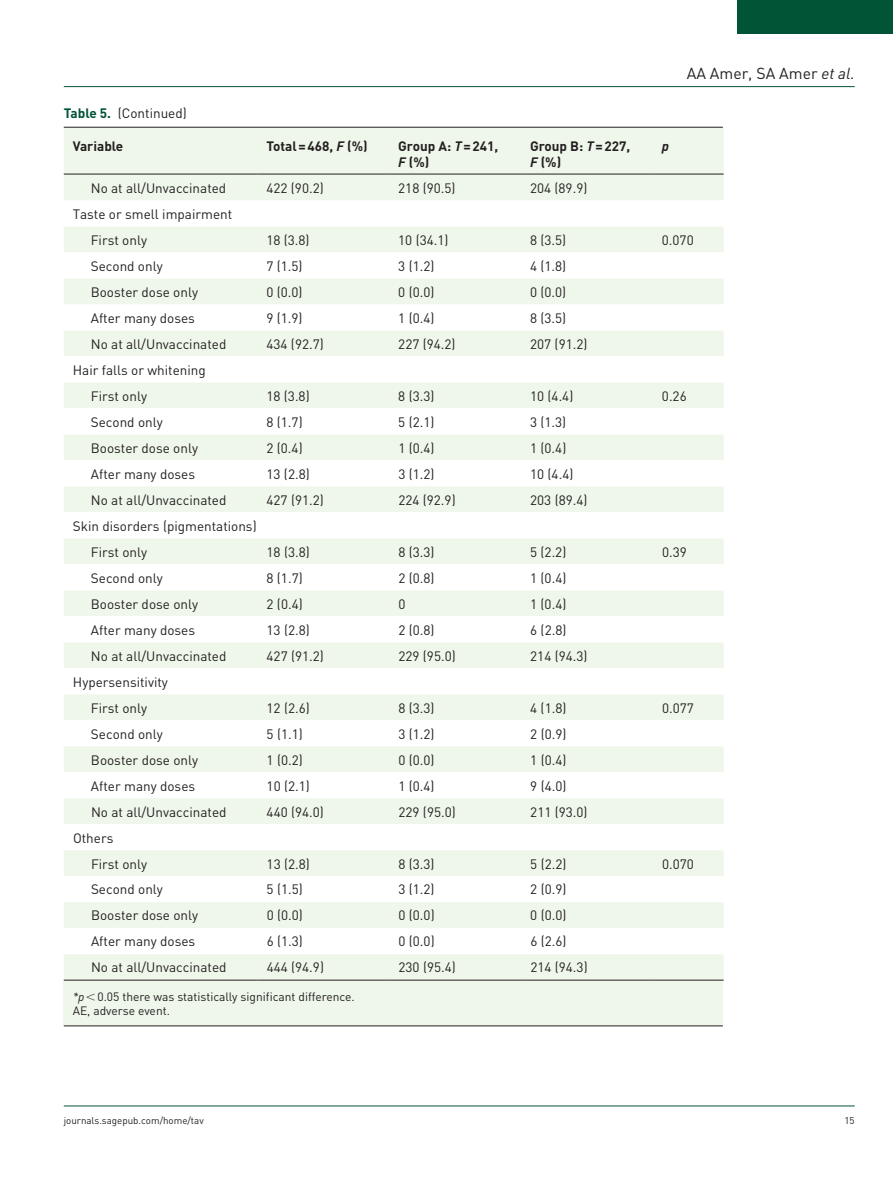
<style>
.page{position:relative;width:893px;height:1191px;background:#fff}
.page>*{position:absolute;margin:0;border:0;box-sizing:border-box;transform-origin:0 0}
.t1{font:15.75px "DIN";color:#231f20}
.t2{font:13.5px/26px "DIN";color:#231f20}
.t3{font:700 13.5px/15.8px "DIN";color:#231f20}
.t4{font:italic 700 13.5px "DIN";color:#231f20}
.t5{font:12px/14.2px "DIN";color:#231f20}
.t6{font:9.75px "DIN";color:#231f20}
.s1{font-weight:700;color:#015436}
.s2{font-style:italic}
</style>
<div class="page">
<hr style="left:64px;top:86px;width:791px;height:1px;background:#015436">
<hr style="left:64px;top:1105px;width:791px;height:1px;background:#015436">
<div style="left:738px;top:0;width:155px;height:34px;background:#015436"></div>
<div style="left:64px;top:980px;width:659px;height:46px;background:#eff7ea"></div>
<hr style="left:64px;top:1025px;width:659px;height:1px;background:#231f20">
<div style="left:64px;top:128px;width:660px;height:851px;background:#eff7ea"></div>
<svg style="left:64px;top:200px;width:660px;height:754px"></svg>
<hr style="left:64px;top:174px;width:193px;height:1px;background:#231f20">
<hr style="left:257px;top:174px;width:132px;height:1px;background:#231f20">
<hr style="left:389px;top:174px;width:132px;height:1px;background:#231f20">
<hr style="left:521px;top:174px;width:132px;height:1px;background:#231f20">
<hr style="left:653px;top:174px;width:71px;height:1px;background:#231f20">
<hr style="left:64px;top:979px;width:193px;height:1px;background:#231f20">
<hr style="left:257px;top:979px;width:132px;height:1px;background:#231f20">
<hr style="left:389px;top:979px;width:132px;height:1px;background:#231f20">
<hr style="left:521px;top:979px;width:132px;height:1px;background:#231f20">
<hr style="left:653px;top:979px;width:71px;height:1px;background:#231f20">
<hr style="left:64px;top:127px;width:659px;height:1px;background:#231f20">
<p class="t2" style="left:64px;top:100px;width:125px"><span class="s1">Table 5.</span> (Continued)</p>
<p class="t1" style="left:687px;top:63px;width:170px">AA Amer, SA Amer <span class="s2">et al.</span></p>
<p class="t3" style="left:73px;top:137px;width:52px">Variable</p>
<p class="t3" style="left:266px;top:137px;width:103px">Total=468, <span class="s2">F</span> (%)</p>
<p class="t3" style="left:398px;top:137px;width:101px">Group A: <span class="s2">T</span>=241,<br><span class="s2">F</span> (%)</p>
<p class="t3" style="left:530px;top:137px;width:102px">Group B: <span class="s2">T</span>=227,<br><span class="s2">F</span> (%)</p>
<p class="t4" style="left:662px;top:137px;width:9px">p</p>
<p class="t2" style="left:91px;top:175px;width:137px">No at all/Unvaccinated</p>
<p class="t2" style="left:266px;top:175px;width:59px">422 (90.2)</p>
<p class="t2" style="left:398px;top:175px;width:59px">218 (90.5)</p>
<p class="t2" style="left:530px;top:175px;width:59px">204 (89.9)</p>
<p class="t2" style="left:91px;top:201px;width:143px;text-indent:-18px">Taste or smell impairment<br>First only</p>
<p class="t2" style="left:266px;top:227px;width:45px">18 (3.8)</p>
<p class="t2" style="left:398px;top:227px;width:52px">10 (34.1)</p>
<p class="t2" style="left:530px;top:227px;width:38px">8 (3.5)</p>
<p class="t2" style="left:662px;top:227px;width:33px">0.070</p>
<p class="t2" style="left:91px;top:253px;width:73px">Second only</p>
<p class="t2" style="left:266px;top:253px;width:38px">7 (1.5)</p>
<p class="t2" style="left:398px;top:253px;width:38px">3 (1.2)</p>
<p class="t2" style="left:530px;top:253px;width:38px">4 (1.8)</p>
<p class="t2" style="left:91px;top:279px;width:109px">Booster dose only</p>
<p class="t2" style="left:266px;top:279px;width:38px">0 (0.0)</p>
<p class="t2" style="left:398px;top:279px;width:38px">0 (0.0)</p>
<p class="t2" style="left:530px;top:279px;width:38px">0 (0.0)</p>
<p class="t2" style="left:91px;top:305px;width:106px">After many doses</p>
<p class="t2" style="left:266px;top:305px;width:38px">9 (1.9)</p>
<p class="t2" style="left:398px;top:305px;width:38px">1 (0.4)</p>
<p class="t2" style="left:530px;top:305px;width:38px">8 (3.5)</p>
<p class="t2" style="left:91px;top:331px;width:137px">No at all/Unvaccinated</p>
<p class="t2" style="left:266px;top:331px;width:59px">434 (92.7)</p>
<p class="t2" style="left:398px;top:331px;width:59px">227 (94.2)</p>
<p class="t2" style="left:530px;top:331px;width:59px">207 (91.2)</p>
<p class="t2" style="left:91px;top:357px;width:116px;text-indent:-18px">Hair falls or whitening<br>First only</p>
<p class="t2" style="left:266px;top:383px;width:45px">18 (3.8)</p>
<p class="t2" style="left:398px;top:383px;width:38px">8 (3.3)</p>
<p class="t2" style="left:530px;top:383px;width:45px">10 (4.4)</p>
<p class="t2" style="left:662px;top:383px;width:26px">0.26</p>
<p class="t2" style="left:91px;top:409px;width:73px">Second only</p>
<p class="t2" style="left:266px;top:409px;width:38px">8 (1.7)</p>
<p class="t2" style="left:398px;top:409px;width:38px">5 (2.1)</p>
<p class="t2" style="left:530px;top:409px;width:38px">3 (1.3)</p>
<p class="t2" style="left:91px;top:434px;width:109px">Booster dose only</p>
<p class="t2" style="left:266px;top:434px;width:38px">2 (0.4)</p>
<p class="t2" style="left:398px;top:434px;width:38px">1 (0.4)</p>
<p class="t2" style="left:530px;top:434px;width:38px">1 (0.4)</p>
<p class="t2" style="left:91px;top:460px;width:106px">After many doses</p>
<p class="t2" style="left:267px;top:460px;width:45px">13 (2.8)</p>
<p class="t2" style="left:398px;top:460px;width:38px">3 (1.2)</p>
<p class="t2" style="left:530px;top:460px;width:45px">10 (4.4)</p>
<p class="t2" style="left:91px;top:486px;width:137px">No at all/Unvaccinated</p>
<p class="t2" style="left:267px;top:486px;width:59px">427 (91.2)</p>
<p class="t2" style="left:398px;top:486px;width:59px">224 (92.9)</p>
<p class="t2" style="left:530px;top:486px;width:59px">203 (89.4)</p>
<p class="t2" style="left:91px;top:512px;width:167px;text-indent:-18px">Skin disorders (pigmentations)<br>First only</p>
<p class="t2" style="left:267px;top:538px;width:45px">18 (3.8)</p>
<p class="t2" style="left:398px;top:538px;width:38px">8 (3.3)</p>
<p class="t2" style="left:530px;top:538px;width:38px">5 (2.2)</p>
<p class="t2" style="left:662px;top:538px;width:26px">0.39</p>
<p class="t2" style="left:91px;top:564px;width:73px">Second only</p>
<p class="t2" style="left:267px;top:564px;width:38px">8 (1.7)</p>
<p class="t2" style="left:398px;top:564px;width:38px">2 (0.8)</p>
<p class="t2" style="left:530px;top:564px;width:38px">1 (0.4)</p>
<p class="t2" style="left:91px;top:590px;width:109px">Booster dose only</p>
<p class="t2" style="left:267px;top:590px;width:38px">2 (0.4)</p>
<p class="t2" style="left:398px;top:590px;width:9px">0</p>
<p class="t2" style="left:530px;top:590px;width:38px">1 (0.4)</p>
<p class="t2" style="left:91px;top:616px;width:106px">After many doses</p>
<p class="t2" style="left:267px;top:616px;width:45px">13 (2.8)</p>
<p class="t2" style="left:398px;top:616px;width:38px">2 (0.8)</p>
<p class="t2" style="left:530px;top:616px;width:38px">6 (2.8)</p>
<p class="t2" style="left:91px;top:642px;width:137px">No at all/Unvaccinated</p>
<p class="t2" style="left:267px;top:642px;width:59px">427 (91.2)</p>
<p class="t2" style="left:398px;top:642px;width:59px">229 (95.0)</p>
<p class="t2" style="left:530px;top:642px;width:59px">214 (94.3)</p>
<p class="t2" style="left:73px;top:668px;width:97px;text-align:center">Hypersensitivity<br>First only</p>
<p class="t2" style="left:267px;top:694px;width:45px">12 (2.6)</p>
<p class="t2" style="left:398px;top:694px;width:38px">8 (3.3)</p>
<p class="t2" style="left:530px;top:694px;width:38px">4 (1.8)</p>
<p class="t2" style="left:662px;top:694px;width:33px">0.077</p>
<p class="t2" style="left:91px;top:720px;width:73px">Second only</p>
<p class="t2" style="left:267px;top:720px;width:38px">5 (1.1)</p>
<p class="t2" style="left:398px;top:720px;width:38px">3 (1.2)</p>
<p class="t2" style="left:530px;top:720px;width:38px">2 (0.9)</p>
<p class="t2" style="left:91px;top:746px;width:109px">Booster dose only</p>
<p class="t2" style="left:267px;top:746px;width:38px">1 (0.2)</p>
<p class="t2" style="left:398px;top:746px;width:38px">0 (0.0)</p>
<p class="t2" style="left:530px;top:746px;width:38px">1 (0.4)</p>
<p class="t2" style="left:91px;top:772px;width:106px">After many doses</p>
<p class="t2" style="left:267px;top:772px;width:45px">10 (2.1)</p>
<p class="t2" style="left:398px;top:772px;width:38px">1 (0.4)</p>
<p class="t2" style="left:530px;top:772px;width:38px">9 (4.0)</p>
<p class="t2" style="left:91px;top:798px;width:137px">No at all/Unvaccinated</p>
<p class="t2" style="left:267px;top:798px;width:59px">440 (94.0)</p>
<p class="t2" style="left:398px;top:798px;width:59px">229 (95.0)</p>
<p class="t2" style="left:530px;top:798px;width:59px">211 (93.0)</p>
<p class="t2" style="left:91px;top:824px;width:58px;text-indent:-18px">Others<br>First only</p>
<p class="t2" style="left:267px;top:850px;width:45px">13 (2.8)</p>
<p class="t2" style="left:398px;top:850px;width:38px">8 (3.3)</p>
<p class="t2" style="left:530px;top:850px;width:38px">5 (2.2)</p>
<p class="t2" style="left:662px;top:850px;width:33px">0.070</p>
<p class="t2" style="left:91px;top:876px;width:73px">Second only</p>
<p class="t2" style="left:267px;top:876px;width:38px">5 (1.5)</p>
<p class="t2" style="left:398px;top:876px;width:38px">3 (1.2)</p>
<p class="t2" style="left:530px;top:876px;width:38px">2 (0.9)</p>
<p class="t2" style="left:91px;top:902px;width:109px">Booster dose only</p>
<p class="t2" style="left:267px;top:902px;width:38px">0 (0.0)</p>
<p class="t2" style="left:398px;top:902px;width:38px">0 (0.0)</p>
<p class="t2" style="left:530px;top:902px;width:38px">0 (0.0)</p>
<p class="t2" style="left:91px;top:928px;width:106px">After many doses</p>
<p class="t2" style="left:267px;top:928px;width:38px">6 (1.3)</p>
<p class="t2" style="left:398px;top:928px;width:38px">0 (0.0)</p>
<p class="t2" style="left:530px;top:928px;width:38px">6 (2.6)</p>
<p class="t2" style="left:91px;top:954px;width:137px">No at all/Unvaccinated</p>
<p class="t2" style="left:267px;top:954px;width:59px">444 (94.9)</p>
<p class="t2" style="left:398px;top:954px;width:59px">230 (95.4)</p>
<p class="t2" style="left:530px;top:954px;width:59px">214 (94.3)</p>
<p class="t5" style="left:73px;top:989px;width:283px"><span class="s2">*p</span> 0.05 there was statistically significant difference.<br>AE, adverse event.</p>
<p class="t6" style="left:64px;top:1114px;width:141px">journals.sagepub.com/home/tav</p>
<p class="t6" style="left:844px;top:1114px;width:12px">15</p>
</div>
